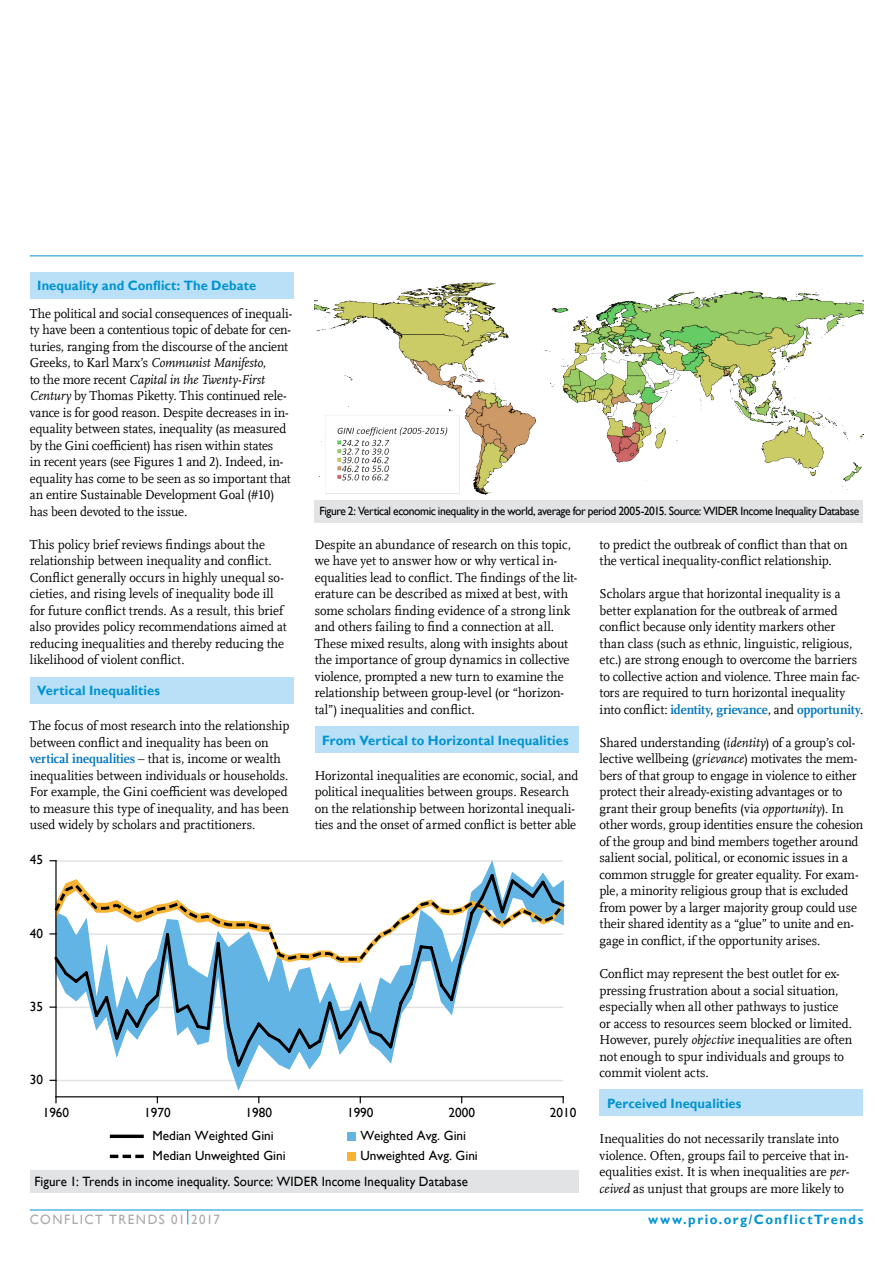
<style>
.page{position:relative;width:893px;height:1263px;background:#fff}
.page>*{position:absolute;margin:0;border:0;box-sizing:border-box;transform-origin:0 0}
.t1{font:13.5px/16.5px "Scala Offc Pro";letter-spacing:-.005em;color:#000;scale:.96 1}
.t2{font:700 13.5px "Gill Sans";letter-spacing:.01em;color:#0093d0;scale:.96 1}
.t3{font:13.5px "Gill Sans";letter-spacing:.005em;color:#000;scale:.96 1}
.t4{font:700 13.5px "Gill Sans";letter-spacing:.115em;color:#0093d0;scale:.96 1}
.t5{font:13.5px "Gill Sans";letter-spacing:.115em;color:#a7a9ac;scale:.96 1}
.t6{font:13.2px "Gill Sans";color:#000}
.t7{font:12px "Gill Sans";letter-spacing:-.035em;color:#000;scale:.96 1}
.s1{font-style:italic}
.s2{font-weight:700;color:#0076c0}
</style>
<div class="page">
<hr style="left:30px;top:255px;width:833px;height:1px;background:#0793cf">
<hr style="left:30px;top:1209px;width:833px;height:1px;background:#0093d0">
<svg style="left:187px;top:1210px;width:1px;height:14px"></svg>
<div style="left:30px;top:272px;width:263px;height:26px;background:#b9e0f7"></div>
<div style="left:30px;top:677px;width:263px;height:26px;background:#b9e0f7"></div>
<div style="left:600px;top:1090px;width:263px;height:26px;background:#b9e0f7"></div>
<div style="left:315px;top:727px;width:263px;height:26px;background:#b9e0f7"></div>
<div style="left:315px;top:500px;width:548px;height:22px;background:#e2e3e4"></div>
<div style="left:30px;top:1170px;width:548px;height:22px;background:#e2e3e4"></div>
<svg style="left:56px;top:860px;width:507px;height:231px"></svg>
<svg style="left:57px;top:871px;width:506px;height:198px"></svg>
<hr style="left:55px;top:861px;width:2px;height:235px;background:#000">
<svg style="left:50px;top:1006px;width:6px;height:2px"></svg>
<svg style="left:50px;top:878px;width:515px;height:85px"></svg>
<hr style="left:56px;top:1096px;width:507px;height:1px;background:#000">
<svg style="left:55px;top:1097px;width:2px;height:6px"></svg>
<div style="left:348px;top:1132px;width:8px;height:8px;background:#61b4e4"></div>
<svg style="left:110px;top:1134px;width:34px;height:4px"></svg>
<div style="left:348px;top:1152px;width:8px;height:8px;background:#f7b334"></div>
<svg style="left:110px;top:1155px;width:34px;height:3px"></svg>
<img style="left:315px;top:282px;width:548px;height:213px">
<p class="t2" style="left:37px;top:277px;width:230px">Inequality and Conflict: The Debate</p>
<p class="t1" style="left:30px;top:305px;width:275px">The political and social consequences of inequali&shy;ty have been a contentious topic of debate for cen&shy;turies, ranging from the discourse of the ancient Greeks, to Karl Marx’s <span class="s1">Communist Manifesto</span>,<br>to the more recent <span class="s1">Capital in the Twenty-First Century</span> by Thomas Piketty. This continued rele&shy;vance is for good reason. Despite decreases in in&shy;equality between states, inequality (as measured by the Gini coefficient) has risen within states<br>in recent years (see Figures 1 and 2). Indeed, in&shy;equality has come to be seen as so important that an entire Sustainable Development Goal (#10) has been devoted to the issue.</p>
<p class="t1" style="left:30px;top:536px;width:269px">This policy brief reviews findings about the relationship between inequality and conflict.<br>Conflict generally occurs in highly unequal so&shy;cieties, and rising levels of inequality bode ill for future conflict trends. As a result, this brief also provides policy recommendations aimed at reducing inequalities and thereby reducing the likelihood of violent conflict.</p>
<p class="t2" style="left:37px;top:682px;width:129px">Vertical Inequalities</p>
<p class="t1" style="left:30px;top:718px;width:272px">The focus of most research into the relationship between conflict and inequality has been on <span class="s2">vertical inequalities</span> – that is, income or wealth inequalities between individuals or households.<br>For example, the Gini coefficient was developed to measure this type of inequality, and has been used widely by scholars and practitioners.</p>
<p class="t7" style="left:319px;top:504px;width:564px">Figure 2: Vertical economic inequality in the world, average for period 2005-2015. Source: WIDER Income Inequality Database</p>
<p class="t1" style="left:600px;top:536px;width:260px">to predict the outbreak of conflict than that on the vertical inequality-conflict relationship.</p>
<p class="t1" style="left:600px;top:586px;width:276px">Scholars argue that horizontal inequality is a better explanation for the outbreak of armed conflict because only identity markers other than class (such as ethnic, linguistic, religious, etc.) are strong enough to overcome the barriers to collective action and violence. Three main fac&shy;tors are required to turn horizontal inequality into conflict: <span class="s2">identity</span>, <span class="s2">grievance</span>, and <span class="s2">opportunity</span>.</p>
<p class="t1" style="left:600px;top:734px;width:276px">Shared understanding (<span class="s1">identity</span>) of a group’s col&shy;lective wellbeing (<span class="s1">grievance</span>) motivates the mem&shy;bers of that group to engage in violence to either protect their already-existing advantages or to grant their group benefits (via <span class="s1">opportunity</span>). In other words, group identities ensure the cohesion of the group and bind members together around salient social, political, or economic issues in a common struggle for greater equality. For exam&shy;ple, a minority religious group that is excluded from power by a larger majority group could use their shared identity as a “glue” to unite and en&shy;gage in conflict, if the opportunity arises.</p>
<p class="t1" style="left:600px;top:965px;width:265px">Conflict may represent the best outlet for ex&shy;pressing frustration about a social situation, especially when all other pathways to justice or access to resources seem blocked or limited.<br>However, purely <span class="s1">objective</span> inequalities are often not enough to spur individuals and groups to commit violent acts.</p>
<p class="t2" style="left:607px;top:1095px;width:142px">Perceived Inequalities</p>
<p class="t1" style="left:600px;top:1130px;width:261px">Inequalities do not necessarily translate into violence. Often, groups fail to perceive that in&shy;equalities exist. It is when inequalities are <span class="s1">per&shy;ceived</span> as unjust that groups are more likely to</p>
<p class="t1" style="left:315px;top:536px;width:275px">Despite an abundance of research on this topic, we have yet to answer how or why vertical in&shy;equalities lead to conflict. The findings of the lit&shy;erature can be described as mixed at best, with some scholars finding evidence of a strong link and others failing to find a connection at all.<br>These mixed results, along with insights about the importance of group dynamics in collective violence, prompted a new turn to examine the relationship between group-level (or “horizon&shy;tal”) inequalities and conflict.</p>
<p class="t2" style="left:322px;top:732px;width:258px">From Vertical to Horizontal Inequalities</p>
<p class="t1" style="left:315px;top:767px;width:276px">Horizontal inequalities are economic, social, and political inequalities between groups. Research on the relationship between horizontal inequali&shy;ties and the onset of armed conflict is better able</p>
<p class="t6" style="left:30px;top:852px;width:15px">45</p>
<p class="t6" style="left:30px;top:925px;width:15px">40</p>
<p class="t6" style="left:30px;top:999px;width:15px">35</p>
<p class="t6" style="left:30px;top:1072px;width:15px">30</p>
<p class="t6" style="left:43px;top:1105px;width:28px">1960</p>
<p class="t6" style="left:144px;top:1105px;width:28px">1970</p>
<p class="t6" style="left:246px;top:1105px;width:28px">1980</p>
<p class="t6" style="left:347px;top:1105px;width:28px">1990</p>
<p class="t6" style="left:448px;top:1105px;width:28px">2000</p>
<p class="t6" style="left:550px;top:1105px;width:28px">2010</p>
<p class="t6" style="left:153px;top:1128px;width:123px">Median Weighted Gini</p>
<p class="t6" style="left:360px;top:1128px;width:107px">Weighted Avg. Gini</p>
<p class="t6" style="left:153px;top:1148px;width:134px">Median Unweighted Gini</p>
<p class="t6" style="left:360px;top:1148px;width:119px">Unweighted Avg. Gini</p>
<p class="t3" style="left:34px;top:1173px;width:453px">Figure 1: Trends in income inequality. Source: WIDER Income Inequality Database</p>
<p class="t5" style="left:30px;top:1212px;width:200px">CONFLICT TRENDS 01 2017</p>
<p class="t4" style="left:648px;top:1212px;width:226px">www.prio.org/ConflictTrends</p>
</div>
